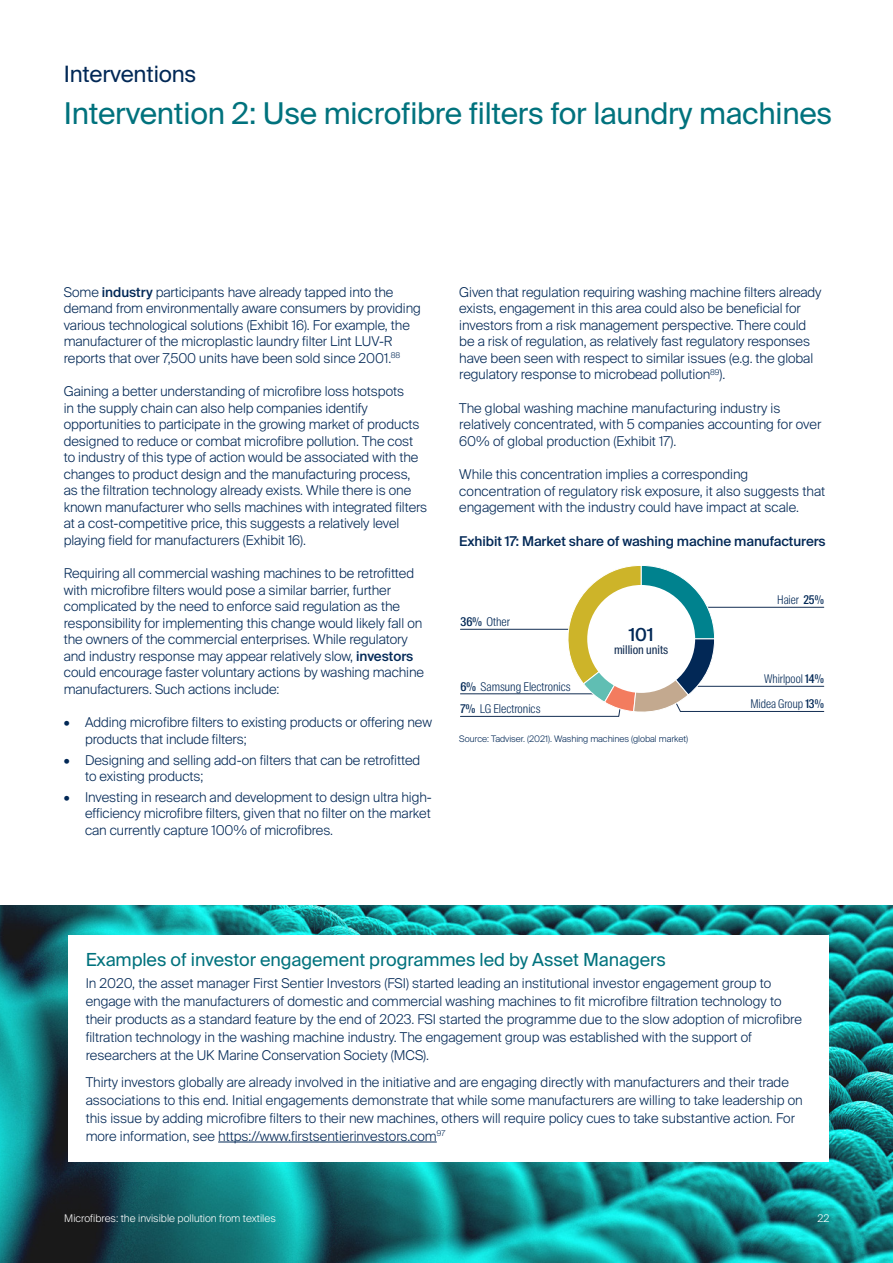
<style>
.page{position:relative;width:893px;height:1263px;background:#fff}
.page>*{position:absolute;margin:0;border:0;box-sizing:border-box;transform-origin:0 0}
.Main_Page_Subhead{font:30px "Suisse Intl";letter-spacing:-.01em;color:#00727d}
.Main_Page_Subhead-2{font:22.5px "Suisse Intl";letter-spacing:-.01em;color:#022856}
.Sub_Header{font:18px "Suisse Intl";letter-spacing:-.005em;color:#00727d}
.t1{font:500 18px "Suisse Intl";color:#022856}
.Body{font:300 13.5px/16.5px "Suisse Intl";letter-spacing:-.005em;color:#022856}
.Sub_Sub_Header{font:500 13.5px "Suisse Intl";letter-spacing:-.005em;color:#022856}
.t2{font:300 12px/22.6px "Suisse Intl Cond";color:#022856}
.t3{font:300 12px "Suisse Intl Cond";color:#022856;scale:.96 1}
.t4{font:12px "Suisse Intl Cond";color:#132e53}
.t5{font:300 10.5px "Suisse Intl";color:#fff}
.Source_Text{font:300 9px "Suisse Intl";letter-spacing:-.005em;color:#022856}
.s1{font-weight:500}
</style>
<div class="page">
<img style="left:0;top:905px;width:893px;height:358px">
<div style="left:69px;top:935px;width:760px;height:227px;background:#fff"></div>
<hr style="left:218px;top:1142px;width:219px;height:1px;background:#022856">
<svg style="left:460px;top:565px;width:364px;height:152px"></svg>
<div style="left:587px;top:585px;width:108px;height:108px;background:#fff;border-radius:50%"></div>
<p class="Main_Page_Subhead-2" style="left:64px;top:61px;width:134px">Interventions</p>
<p class="Main_Page_Subhead" style="left:64px;top:96px;width:770px">Intervention 2: Use microfibre filters for laundry machines</p>
<p class="Body" style="left:64px;top:284px;width:359px">Some <span class="s1">industry</span> participants have already tapped into the demand from environmentally aware consumers by providing various technological solutions (Exhibit 16). For example, the manufacturer of the microplastic laundry filter Lint LUV-R reports that over 7,500 units have been sold since 2001.<sup>88</sup></p>
<p class="Body" style="left:64px;top:383px;width:365px">Gaining a better understanding of microfibre loss hotspots<br>in the supply chain can also help companies identify opportunities to participate in the growing market of products designed to reduce or combat microfibre pollution. The cost to industry of this type of action would be associated with the changes to product design and the manufacturing process, as the filtration technology already exists. While there is one known manufacturer who sells machines with integrated filters at a cost-competitive price, this suggests a relatively level playing field for manufacturers (Exhibit 16).</p>
<p class="Body" style="left:64px;top:565px;width:362px">Requiring all commercial washing machines to be retrofitted with microfibre filters would pose a similar barrier, further complicated by the need to enforce said regulation as the responsibility for implementing this change would likely fall on the owners of the commercial enterprises. While regulatory and industry response may appear relatively slow, <span class="s1">investors </span>could encourage faster voluntary actions by washing machine manufacturers. Such actions include:</p>
<p class="Body" style="left:85px;top:714px;width:348px;text-indent:-21px">• Adding microfibre filters to existing products or offering new products that include filters;</p>
<p class="Body" style="left:85px;top:752px;width:337px;text-indent:-21px">• Designing and selling add-on filters that can be retrofitted to existing products;</p>
<p class="Body" style="left:85px;top:789px;width:348px;text-align:justify;text-indent:-21px">• Investing in research and development to design ultra high&shy;efficiency microfibre filters, given that no filter on the market can currently capture 100% of microfibres.</p>
<p class="Body" style="left:459px;top:284px;width:364px">Given that regulation requiring washing machine filters already exists, engagement in this area could also be beneficial for investors from a risk management perspective. There could be a risk of regulation, as relatively fast regulatory responses have been seen with respect to similar issues (e.g. the global regulatory response to microbead pollution<sup>89</sup>).</p>
<p class="Body" style="left:459px;top:400px;width:363px">The global washing machine manufacturing industry is relatively concentrated, with 5 companies accounting for over<br>60% of global production (Exhibit 17).</p>
<p class="Body" style="left:459px;top:466px;width:367px">While this concentration implies a corresponding concentration of regulatory risk exposure, it also suggests that engagement with the industry could have impact at scale.</p>
<p class="Sub_Sub_Header" style="left:459px;top:533px;width:368px">Exhibit 17: Market share of washing machine manufacturers</p>
<p class="t2" style="left:460px;top:611px;width:51px"><span class="s1">36%</span> Other</p>
<p class="t2" style="left:460px;top:675px;width:112px"><span class="s1">6%</span> Samsung Electronics<br><span class="s1">7%</span> LG Electronics</p>
<p class="t1" style="left:629px;top:624px;width:26px">101</p>
<p class="t4" style="left:614px;top:642px;width:56px">million units</p>
<p class="Source_Text" style="left:459px;top:734px;width:230px">Source: Tadviser. (2021). Washing machines (global market)</p>
<p class="t3" style="left:777px;top:593px;width:50px">Haier <span class="s1">25%</span></p>
<p class="t3" style="left:764px;top:672px;width:64px">Whirlpool <span class="s1">14%</span></p>
<p class="t3" style="left:750px;top:697px;width:78px">Midea Group <span class="s1">13%</span></p>
<p class="Sub_Header" style="left:86px;top:949px;width:582px">Examples of investor engagement programmes led by Asset Managers</p>
<p class="Body" style="left:86px;top:975px;width:718px;line-height:18px">In 2020, the asset manager First Sentier Investors (FSI) started leading an institutional investor engagement group to engage with the manufacturers of domestic and commercial washing machines to fit microfibre filtration technology to their products as a standard feature by the end of 2023. FSI started the programme due to the slow adoption of microfibre filtration technology in the washing machine industry. The engagement group was established with the support of researchers at the UK Marine Conservation Society (MCS).</p>
<p class="Body" style="left:86px;top:1073px;width:718px;line-height:18px">Thirty investors globally are already involved in the initiative and are engaging directly with manufacturers and their trade associations to this end. Initial engagements demonstrate that while some manufacturers are willing to take leadership on this issue by adding microfibre filters to their new machines, others will require policy cues to take substantive action. For more information, see https://www.firstsentierinvestors.com<sup>97</sup></p>
<p class="t5" style="left:64px;top:1212px;width:213px">Microfibres: the invisible pollution from textiles</p>
<p class="t5" style="left:817px;top:1212px;width:13px">22</p>
</div>
